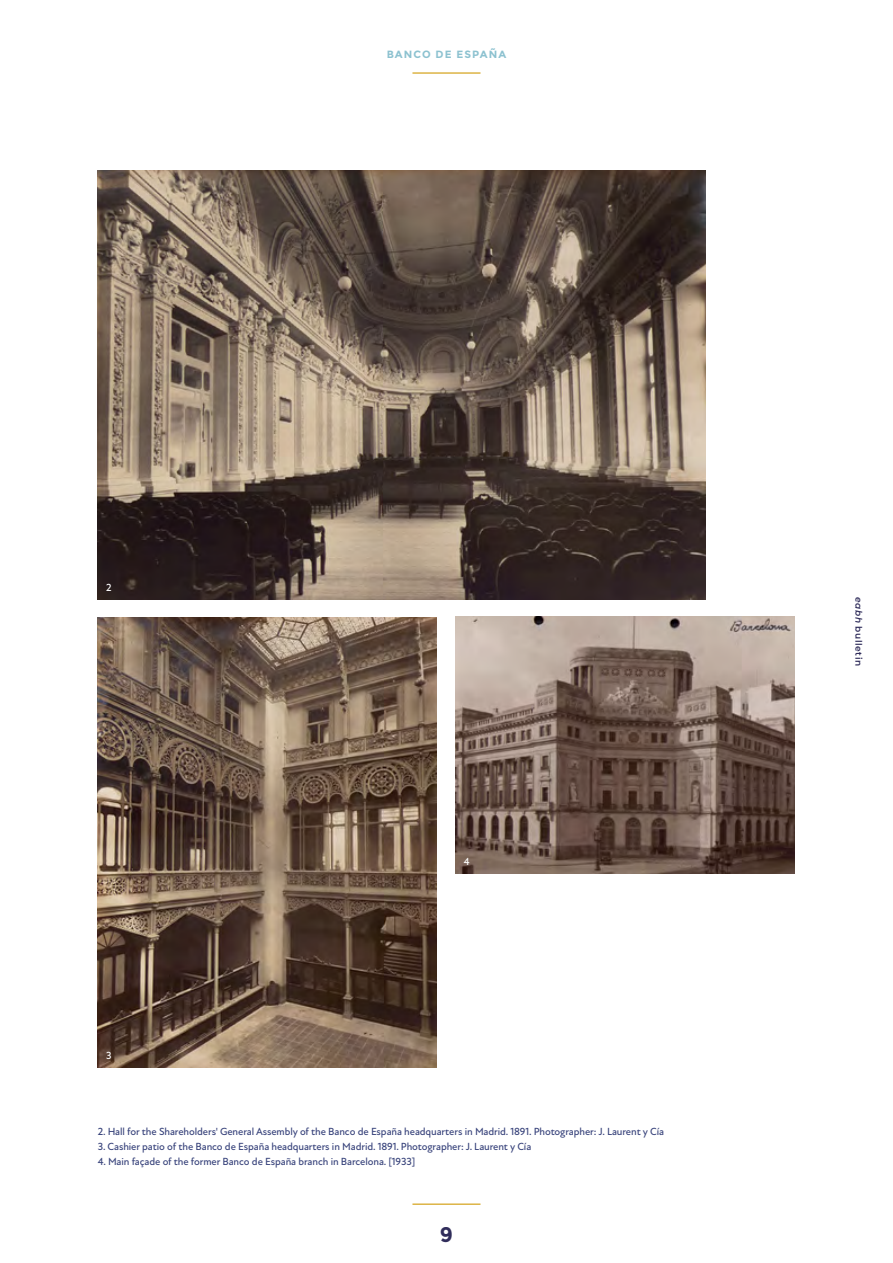
<style>
.page{position:relative;width:893px;height:1263px;background:#fff}
.page>*{position:absolute;margin:0;border:0;box-sizing:border-box;transform-origin:0 0}
.t1{font:700 21px "Montserrat";color:#302d5b}
.t2{font:500 10.5px "Atten New";letter-spacing:-.01em;color:#38437b}
.t3{font:700 10.5px "Montserrat";letter-spacing:.1em;color:#8dc2d0}
.t4{font:500 10.5px "Atten New";color:#fff}
.t5{font:600 9px "Montserrat";letter-spacing:.06em;color:#302d5b}
.s1{font-style:italic}
</style>
<div class="page">
<hr style="left:412px;top:72px;width:68px;height:2px;background:#dcb446">
<img style="left:98px;top:617px;width:338px;height:451px">
<img style="left:98px;top:170px;width:607px;height:430px">
<img style="left:455px;top:616px;width:340px;height:258px">
<hr style="left:412px;top:1203px;width:68px;height:2px;background:#dcb446">
<p class="t3" style="left:387px;top:48px;width:121px">BANCO DE ESPAÑA</p>
<p class="t4" style="left:106px;top:581px;width:7px">2</p>
<p class="t4" style="left:106px;top:1049px;width:7px">3</p>
<p class="t4" style="left:464px;top:856px;width:7px">4</p>
<p class="t2" style="left:98px;top:1125px;width:568px">2. Hall for the Shareholders' General Assembly of the Banco de España headquarters in Madrid. 1891. Photographer: J. Laurent y Cía</p>
<p class="t2" style="left:98px;top:1140px;width:435px">3. Cashier patio of the Banco de España headquarters in Madrid. 1891. Photographer: J. Laurent y Cía</p>
<p class="t2" style="left:98px;top:1155px;width:319px">4. Main façade of the former Banco de España branch in Barcelona. [1933]</p>
<h1 class="t1" style="left:440px;top:1222px;width:15px">9</h1>
<p class="t5" style="left:865px;top:597px;width:70px;rotate:90deg"><span class="s1">eabh</span> bulletin</p>
</div>
